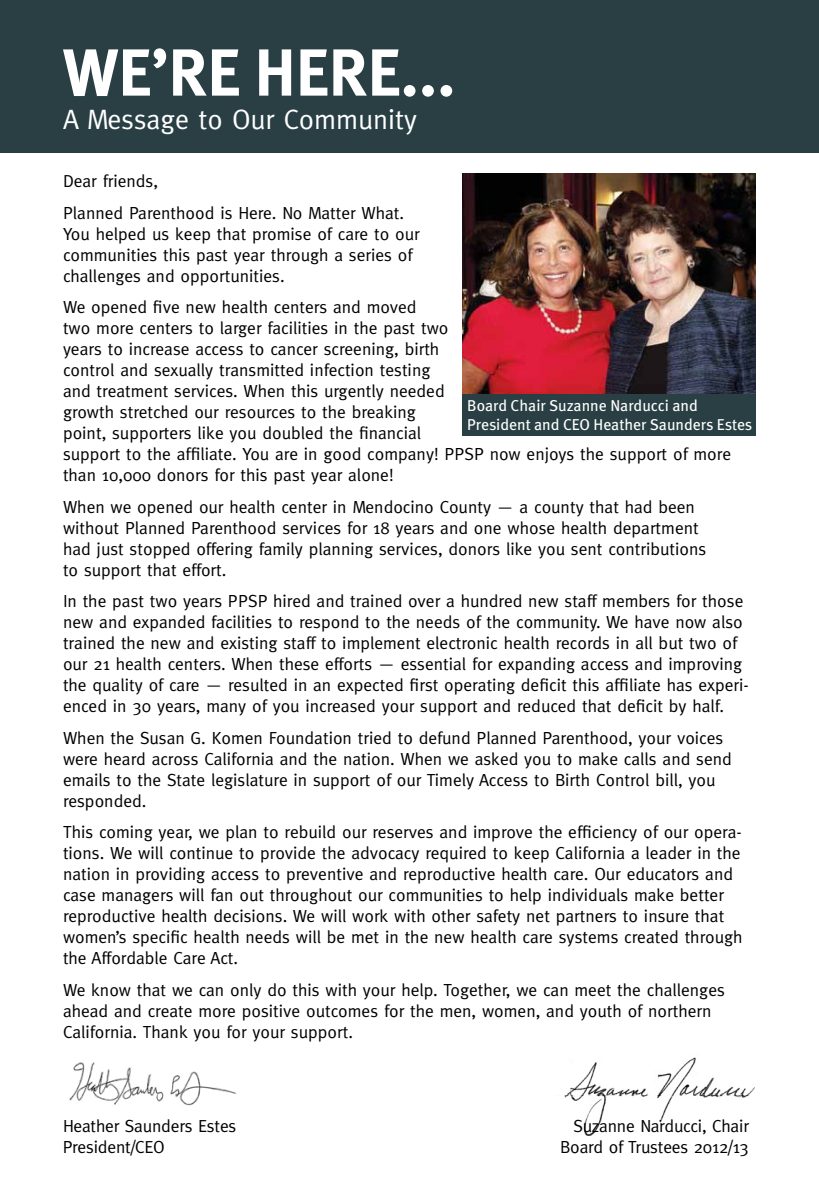
<style>
.page{position:relative;width:819px;height:1197px;background:#fff}
.page>*{position:absolute;margin:0;border:0;box-sizing:border-box;transform-origin:0 0}
.t1{font:700 66.5px "Meta";color:#fff}
.t2{font:28px "Meta";color:#fff}
.t3{font:17.5px/21px "Meta";color:#000}
.t4{font:15.75px/18.9px "Meta";color:#fff}
</style>
<div class="page">
<img style="left:556px;top:1057px;width:199px;height:79px">
<img style="left:69px;top:1062px;width:168px;height:44px">
<div style="left:0;top:0;width:819px;height:152px;background:#293f44"></div>
<img style="left:462px;top:173px;width:294px;height:221px">
<div style="left:462px;top:394px;width:294px;height:42px;background:#293f44"></div>
<h1 class="t1" style="left:63px;top:30px;width:394px">WE’RE HERE...</h1>
<h2 class="t2" style="left:63px;top:103px;width:356px">A Message to Our Community</h2>
<p class="t3" style="left:63px;top:165px;width:343px;line-height:31.5px">Dear friends,<br>Planned Parenthood is Here. No Matter What.</p>
<p class="t3" style="left:63px;top:223px;width:358px">You helped us keep that promise of care to our communities this past year through a series of challenges and opportunities.</p>
<p class="t3" style="left:63px;top:296px;width:670px">We opened five new health centers and moved<br>two more centers to larger facilities in the past two<br>years to increase access to cancer screening, birth<br>control and sexually transmitted infection testing<br>and treatment services. When this urgently needed<br>growth stretched our resources to the breaking<br>point, supporters like you doubled the financial<br>support to the affiliate. You are in good company! PPSP now enjoys the support of more than 10,000 donors for this past year alone!</p>
<p class="t3" style="left:63px;top:496px;width:645px">When we opened our health center in Mendocino County — a county that had been without Planned Parenthood services for 18 years and one whose health department had just stopped offering family planning services, donors like you sent contributions to support that effort.</p>
<p class="t3" style="left:63px;top:590px;width:687px">In the past two years PPSP hired and trained over a hundred new staff members for those new and expanded facilities to respond to the needs of the community. We have now also trained the new and existing staff to implement electronic health records in all but two of our 21 health centers. When these efforts — essential for expanding access and improving the quality of care — resulted in an expected first operating deficit this affiliate has experi&shy;enced in 30 years, many of you increased your support and reduced that deficit by half.</p>
<p class="t3" style="left:63px;top:727px;width:670px">When the Susan G. Komen Foundation tried to defund Planned Parenthood, your voices were heard across California and the nation. When we asked you to make calls and send emails to the State legislature in support of our Timely Access to Birth Control bill, you responded.</p>
<p class="t3" style="left:63px;top:821px;width:681px">This coming year, we plan to rebuild our reserves and improve the efficiency of our opera&shy;tions. We will continue to provide the advocacy required to keep California a leader in the nation in providing access to preventive and reproductive health care. Our educators and case managers will fan out throughout our communities to help individuals make better reproductive health decisions. We will work with other safety net partners to insure that women’s specific health needs will be met in the new health care systems created through the Affordable Care Act.</p>
<p class="t3" style="left:63px;top:979px;width:663px">We know that we can only do this with your help. Together, we can meet the challenges ahead and create more positive outcomes for the men, women, and youth of northern<br>California. Thank you for your support.</p>
<p class="t4" style="left:467px;top:396px;width:287px">Board Chair Suzanne Narducci and<br>President and CEO Heather Saunders Estes</p>
<p class="t3" style="left:63px;top:1115px;width:175px">Heather Saunders Estes</p>
<p class="t3" style="left:574px;top:1115px;width:177px">Suzanne Narducci, Chair</p>
<p class="t3" style="left:63px;top:1136px;width:103px">President/CEO</p>
<p class="t3" style="left:560px;top:1136px;width:190px">Board of Trustees 2012/13</p>
</div>
